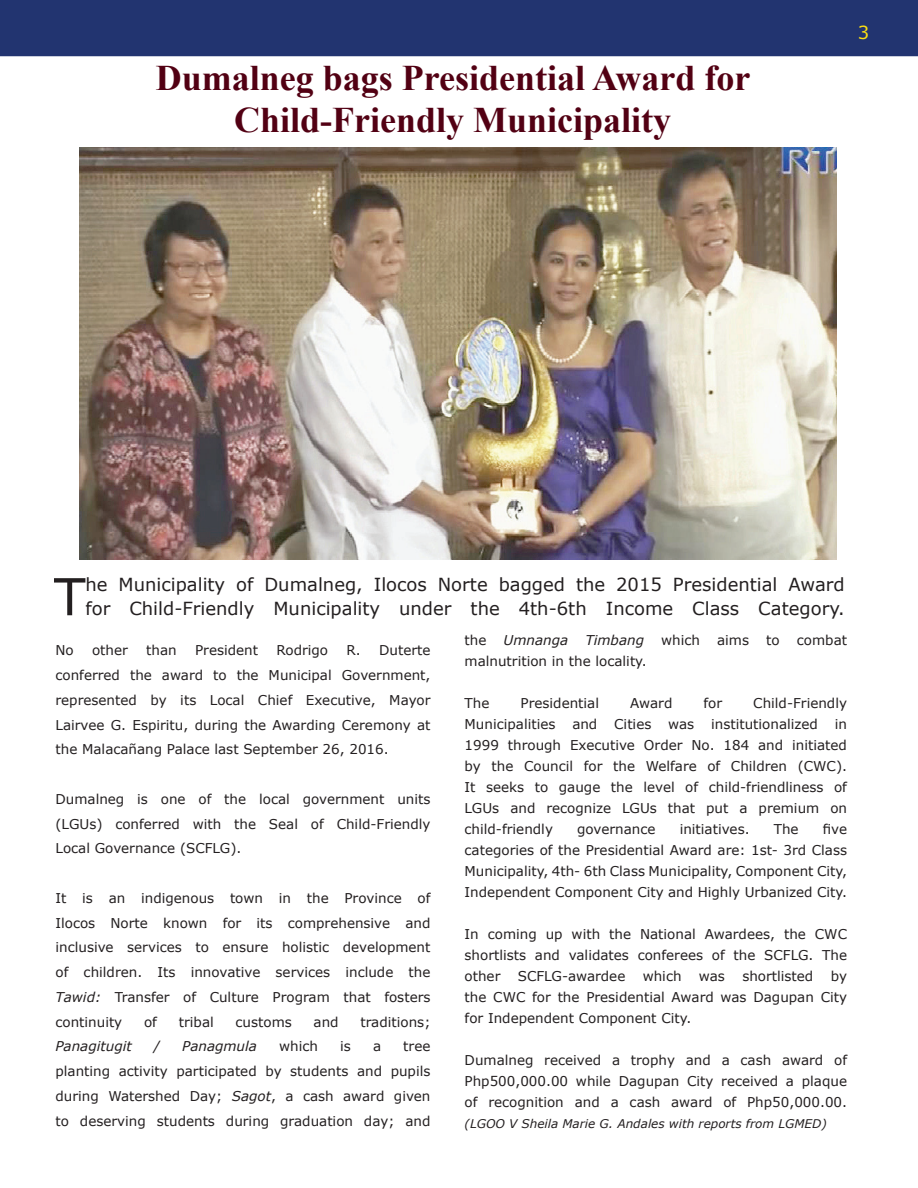
<style>
.page{position:relative;width:918px;height:1188px;background:#fff}
.page>*{position:absolute;margin:0;border:0;box-sizing:border-box;transform-origin:0 0}
.t1{font:51px "Verdana";color:#231f20}
.t2{font:700 36px/42px "Times New Roman";color:#520013;text-align:center}
.t3{font:18px/24px "Verdana";color:#231f20}
.t4{font:18px "Verdana";color:#fbde11}
.t5{font:13.5px/21px "Verdana";color:#231f20;text-align:justify}
.t6{font:italic 13.5px "Verdana";color:#231f20}
.t7{font:italic 12px "Verdana";color:#231f20}
.s1{font-style:italic}
</style>
<div class="page">
<div style="left:0;top:0;width:918px;height:56px;background:#223470"></div>
<img style="left:79px;top:147px;width:758px;height:412px">
<h2 class="t2" style="left:156px;top:56px;width:596px">Dumalneg bags Presidential Award for<br>Child-Friendly Municipality</h2>
<h3 class="t4" style="left:858px;top:21px;width:13px">3</h3>
<h1 class="t1" style="left:54px;top:562px;width:33px">T</h1>
<h3 class="t3" style="left:85px;top:573px;width:761px">he Municipality of Dumalneg, Ilocos Norte bagged the 2015 Presidential Award for Child-Friendly Municipality under the 4th-6th Income Class Category.</h3>
<p class="t5" style="left:56px;top:640px;width:20px">No</p>
<p class="t5" style="left:92px;top:640px;width:37px">other</p>
<p class="t5" style="left:146px;top:640px;width:32px">than</p>
<p class="t5" style="left:195px;top:640px;width:65px">President</p>
<p class="t5" style="left:276px;top:640px;width:53px">Rodrigo</p>
<p class="t5" style="left:56px;top:638px;width:377px;line-height:24.8px;text-indent:291px">R. Duterte conferred the award to the Municipal Government, represented by its Local Chief Executive, Mayor Lairvee G. Espiritu, during the Awarding Ceremony at the Malacañang Palace last September 26, 2016.</p>
<p class="t5" style="left:56px;top:786px;width:377px;line-height:24.8px">Dumalneg is one of the local government units (LGUs) conferred with the Seal of Child-Friendly Local Governance (SCFLG).</p>
<p class="t5" style="left:56px;top:885px;width:377px;line-height:24.8px">It is an indigenous town in the Province of Ilocos Norte known for its comprehensive and inclusive services to ensure holistic development of children. Its innovative services include the <span class="s1">Tawid:</span> Transfer of Culture Program that fosters continuity</p>
<p class="t5" style="left:144px;top:1011px;width:14px">of</p>
<p class="t5" style="left:179px;top:1011px;width:37px">tribal</p>
<p class="t5" style="left:236px;top:1011px;width:58px">customs</p>
<p class="t5" style="left:314px;top:1011px;width:27px">and</p>
<p class="t5" style="left:360px;top:1011px;width:71px">traditions;</p>
<p class="t6" style="left:56px;top:1037px;width:78px">Panagitugit</p>
<p class="t6" style="left:154px;top:1037px;width:8px">/</p>
<p class="t6" style="left:182px;top:1037px;width:76px">Panagmula</p>
<p class="t5" style="left:279px;top:1036px;width:40px">which</p>
<p class="t5" style="left:340px;top:1036px;width:12px">is</p>
<p class="t5" style="left:373px;top:1036px;width:10px">a</p>
<p class="t5" style="left:56px;top:1034px;width:377px;line-height:24.8px;text-indent:348px">tree planting activity participated by students and pupils during Watershed Day; <span class="s1">Sagot</span>, a cash award given to deserving students during graduation day; and</p>
<p class="t5" style="left:465px;top:630px;width:23px">the</p>
<p class="t6" style="left:504px;top:631px;width:66px">Umnanga</p>
<p class="t6" style="left:585px;top:631px;width:60px">Timbang</p>
<p class="t5" style="left:661px;top:630px;width:40px">which</p>
<p class="t5" style="left:717px;top:630px;width:33px">aims</p>
<p class="t5" style="left:766px;top:630px;width:15px">to</p>
<p class="t5" style="left:797px;top:630px;width:52px">combat</p>
<p class="t5" style="left:465px;top:651px;width:184px">malnutrition in the locality.</p>
<p class="t5" style="left:465px;top:693px;width:26px">The</p>
<p class="t5" style="left:521px;top:693px;width:80px">Presidential</p>
<p class="t5" style="left:630px;top:693px;width:44px">Award</p>
<p class="t5" style="left:703px;top:693px;width:20px">for</p>
<p class="t5" style="left:465px;top:693px;width:384px;text-indent:289px">Child-Friendly Municipalities and Cities was institutionalized in 1999 through Executive Order No. 184 and initiated by the Council for the Welfare of Children (CWC).<br>It seeks to gauge the level of child-friendliness of LGUs and recognize LGUs that put a premium on child-friendly</p>
<p class="t5" style="left:465px;top:819px;width:384px;text-indent:358px">five categories of the Presidential Award are: 1st- 3rd Class Municipality, 4th- 6th Class Municipality, Component City, Independent Component City and Highly Urbanized City.</p>
<p class="t5" style="left:465px;top:924px;width:384px">In coming up with the National Awardees, the CWC shortlists and validates conferees of the SCFLG. The other</p>
<p class="t5" style="left:577px;top:819px;width:80px">governance</p>
<p class="t5" style="left:680px;top:819px;width:71px">initiatives.</p>
<p class="t5" style="left:774px;top:819px;width:26px">The</p>
<p class="t5" style="left:465px;top:966px;width:384px;text-indent:366px">by the CWC for the Presidential Award was Dagupan City for Independent Component City.</p>
<p class="t5" style="left:465px;top:1050px;width:384px">Dumalneg received a trophy and a cash award of Php500,000.00 while Dagupan City received a plaque of recognition and a cash award of Php50,000.00.</p>
<p class="t7" style="left:465px;top:1116px;width:364px">(LGOO V Sheila Marie G. Andales with reports from LGMED)</p>
<p class="t5" style="left:518px;top:966px;width:109px">SCFLG-awardee</p>
<p class="t5" style="left:643px;top:966px;width:40px">which</p>
<p class="t5" style="left:699px;top:966px;width:28px">was</p>
<p class="t5" style="left:742px;top:966px;width:73px">shortlisted</p>
</div>
